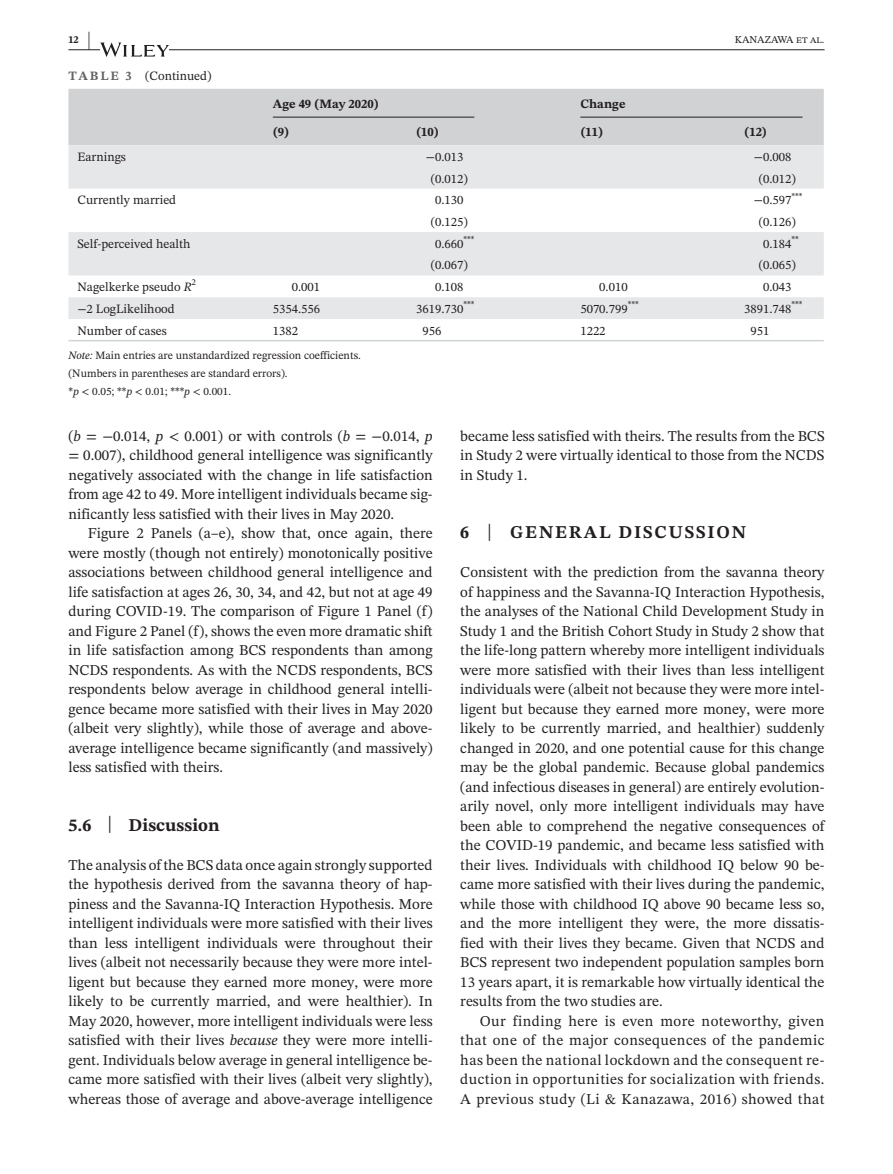
<style>
.page{position:relative;width:893px;height:1174px;background:#fff}
.page>*{position:absolute;margin:0;border:0;box-sizing:border-box;transform-origin:0 0}
.t1{font:700 18px "STIX Two Text";letter-spacing:.1em;color:#231f20}
.t2{font:700 18px "STIX Two Text";color:#231f20}
.t3{font:15px/19.5px "STIX Two Text";color:#231f20;text-align:justify}
.t4{font:12.75px "STIX Two Text";color:#231f20}
.t5{font:700 12.75px "STIX Two Text";color:#231f20}
.t6{font:11.25px/18px "STIX Two Text";color:#231f20}
.t7{font:10.5px "STIX Two Text";color:#231f20}
.t8{font:700 10.5px "STIX Two Text";color:#231f20}
.t9{font:8.85px "STIX Two Text";color:#231f20}
.s1{font-size:21px}
.s2{font-weight:700;color:#636366}
.s3{font-style:italic}
.s4{font-weight:400;font-size:23.7px}
</style>
<div class="page">
<hr style="left:68px;top:49px;width:756px;height:1px;background:#231f20">
<svg style="left:100px;top:43px;width:69px;height:14px"></svg>
<div style="left:68px;top:89px;width:756px;height:56px;background:#d1d2d4"></div>
<svg style="left:68px;top:145px;width:756px;height:174px;fill:#e6e7e9"></svg>
<hr style="left:68px;top:340px;width:196px;height:1px;background:#d1d2d4">
<hr style="left:264px;top:340px;width:143px;height:1px;background:#d1d2d4">
<hr style="left:407px;top:340px;width:164px;height:1px;background:#d1d2d4">
<hr style="left:571px;top:340px;width:164px;height:1px;background:#d1d2d4">
<hr style="left:735px;top:340px;width:89px;height:1px;background:#d1d2d4">
<hr style="left:273px;top:117px;width:201px;height:1px;background:#231f20">
<hr style="left:580px;top:117px;width:222px;height:1px;background:#231f20">
<p class="t8" style="left:68px;top:32px;width:24px">12 <span class="s1">|</span></p>
<p class="t7" style="left:735px;top:32px;width:91px">KANAZAWA et al.</p>
<p class="t4" style="left:68px;top:66px;width:144px"><span class="s2">TABLE 3</span> (Continued)</p>
<p class="t5" style="left:273px;top:94px;width:108px">Age 49 (May 2020)</p>
<p class="t5" style="left:580px;top:94px;width:47px">Change</p>
<p class="t5" style="left:273px;top:123px;width:18px">(9)</p>
<p class="t5" style="left:416px;top:123px;width:24px">(10)</p>
<p class="t5" style="left:580px;top:123px;width:24px">(11)</p>
<p class="t5" style="left:744px;top:123px;width:24px">(12)</p>
<p class="t4" style="left:77px;top:147px;width:50px">Earnings</p>
<p class="t4" style="left:426px;top:147px;width:39px">−0.013</p>
<p class="t4" style="left:754px;top:147px;width:39px">−0.008</p>
<p class="t4" style="left:431px;top:169px;width:39px">(0.012)</p>
<p class="t4" style="left:759px;top:169px;width:39px">(0.012)</p>
<p class="t4" style="left:77px;top:191px;width:100px">Currently married</p>
<p class="t4" style="left:435px;top:191px;width:30px">0.130</p>
<p class="t4" style="left:754px;top:191px;width:50px">−0.597<sup>***</sup></p>
<p class="t4" style="left:431px;top:213px;width:39px">(0.125)</p>
<p class="t4" style="left:759px;top:213px;width:39px">(0.126)</p>
<p class="t4" style="left:77px;top:234px;width:115px">Self-perceived health</p>
<p class="t4" style="left:435px;top:234px;width:41px">0.660<sup>***</sup></p>
<p class="t4" style="left:763px;top:234px;width:30px">0.184</p>
<p class="t9" style="left:791px;top:233px;width:9px">**</p>
<p class="t4" style="left:431px;top:256px;width:39px">(0.067)</p>
<p class="t4" style="left:759px;top:256px;width:39px">(0.065)</p>
<p class="t4" style="left:77px;top:278px;width:120px">Nagelkerke pseudo <span class="s3">R</span><sup>2</sup></p>
<p class="t4" style="left:292px;top:278px;width:30px">0.001</p>
<p class="t4" style="left:435px;top:278px;width:30px">0.108</p>
<p class="t4" style="left:599px;top:278px;width:30px">0.010</p>
<p class="t4" style="left:763px;top:278px;width:30px">0.043</p>
<p class="t4" style="left:77px;top:299px;width:99px">−2 LogLikelihood</p>
<p class="t4" style="left:273px;top:299px;width:49px">5354.556</p>
<p class="t4" style="left:416px;top:299px;width:60px">3619.730<sup>***</sup></p>
<p class="t4" style="left:580px;top:299px;width:49px">5070.799</p>
<p class="t9" style="left:628px;top:298px;width:12px">***</p>
<p class="t9" style="left:791px;top:298px;width:12px">***</p>
<p class="t4" style="left:744px;top:299px;width:49px">3891.748</p>
<p class="t4" style="left:77px;top:321px;width:91px">Number of cases</p>
<p class="t4" style="left:273px;top:321px;width:27px">1382</p>
<p class="t4" style="left:422px;top:321px;width:20px">956</p>
<p class="t4" style="left:580px;top:321px;width:27px">1222</p>
<p class="t4" style="left:750px;top:321px;width:20px">951</p>
<p class="t6" style="left:68px;top:346px;width:294px"><span class="s3">Note:</span> Main entries are unstandardized regression coefficients. (Numbers in parentheses are standard errors).<br>*<span class="s3">p</span> &lt; 0.05; **<span class="s3">p</span> &lt; 0.01; ***<span class="s3">p</span> &lt; 0.001.</p>
<p class="t3" style="left:68px;top:426px;width:366px">(<span class="s3">b</span> = −0.014, <span class="s3">p</span> &lt; 0.001) or with controls (<span class="s3">b</span> = −0.014, <span class="s3">p </span>= 0.007), childhood general intelligence was significantly negatively associated with the change in life satisfaction from age 42 to 49. More intelligent individuals became sig&shy;nificantly less satisfied with their lives in May 2020.</p>
<p class="t3" style="left:68px;top:523px;width:366px;text-indent:20px">Figure 2 Panels (a–e), show that, once again, there were mostly (though not entirely) monotonically positive associations between childhood general intelligence and life satisfaction at ages 26, 30, 34, and 42, but not at age 49 during COVID-19. The comparison of Figure 1 Panel (f) and Figure 2 Panel (f), shows the even more dramatic shift in life satisfaction among BCS respondents than among NCDS respondents. As with the NCDS respondents, BCS respondents below average in childhood general intelli&shy;gence became more satisfied with their lives in May 2020 (albeit very slightly), while those of average and above&shy;average intelligence became significantly (and massively) less satisfied with theirs.</p>
<p class="t2" style="left:68px;top:812px;width:153px">5.6 <span class="s4">|</span> Discussion</p>
<p class="t3" style="left:68px;top:855px;width:366px">The analysis of the BCS data once again strongly supported the hypothesis derived from the savanna theory of hap&shy;piness and the Savanna-IQ Interaction Hypothesis. More intelligent individuals were more satisfied with their lives than less intelligent individuals were throughout their lives (albeit not necessarily because they were more intel&shy;ligent but because they earned more money, were more likely to be currently married, and were healthier). In May 2020, however, more intelligent individuals were less satisfied with their lives <span class="s3">because</span> they were more intelli&shy;gent. Individuals below average in general intelligence be&shy;came more satisfied with their lives (albeit very slightly), whereas those of average and above-average intelligence</p>
<p class="t3" style="left:460px;top:426px;width:366px">became less satisfied with theirs. The results from the BCS in Study 2 were virtually identical to those from the NCDS in Study 1.</p>
<p class="t1" style="left:460px;top:519px;width:287px">6 <span class="s4">|</span> GENERAL DISCUSSION</p>
<p class="t3" style="left:460px;top:562px;width:366px">Consistent with the prediction from the savanna theory of happiness and the Savanna-IQ Interaction Hypothesis, the analyses of the National Child Development Study in Study 1 and the British Cohort Study in Study 2 show that the life-long pattern whereby more intelligent individuals were more satisfied with their lives than less intelligent individuals were (albeit not because they were more intel&shy;ligent but because they earned more money, were more likely to be currently married, and healthier) suddenly changed in 2020, and one potential cause for this change may be the global pandemic. Because global pandemics (and infectious diseases in general) are entirely evolution&shy;arily novel, only more intelligent individuals may have been able to comprehend the negative consequences of the COVID-19 pandemic, and became less satisfied with their lives. Individuals with childhood IQ below 90 be&shy;came more satisfied with their lives during the pandemic, while those with childhood IQ above 90 became less so, and the more intelligent they were, the more dissatis&shy;fied with their lives they became. Given that NCDS and BCS represent two independent population samples born 13 years apart, it is remarkable how virtually identical the results from the two studies are.</p>
<p class="t3" style="left:460px;top:1011px;width:366px;text-indent:20px">Our finding here is even more noteworthy, given that one of the major consequences of the pandemic has been the national lockdown and the consequent re&shy;duction in opportunities for socialization with friends.<br>A previous study (Li &amp; Kanazawa, 2016) showed that</p>
</div>
